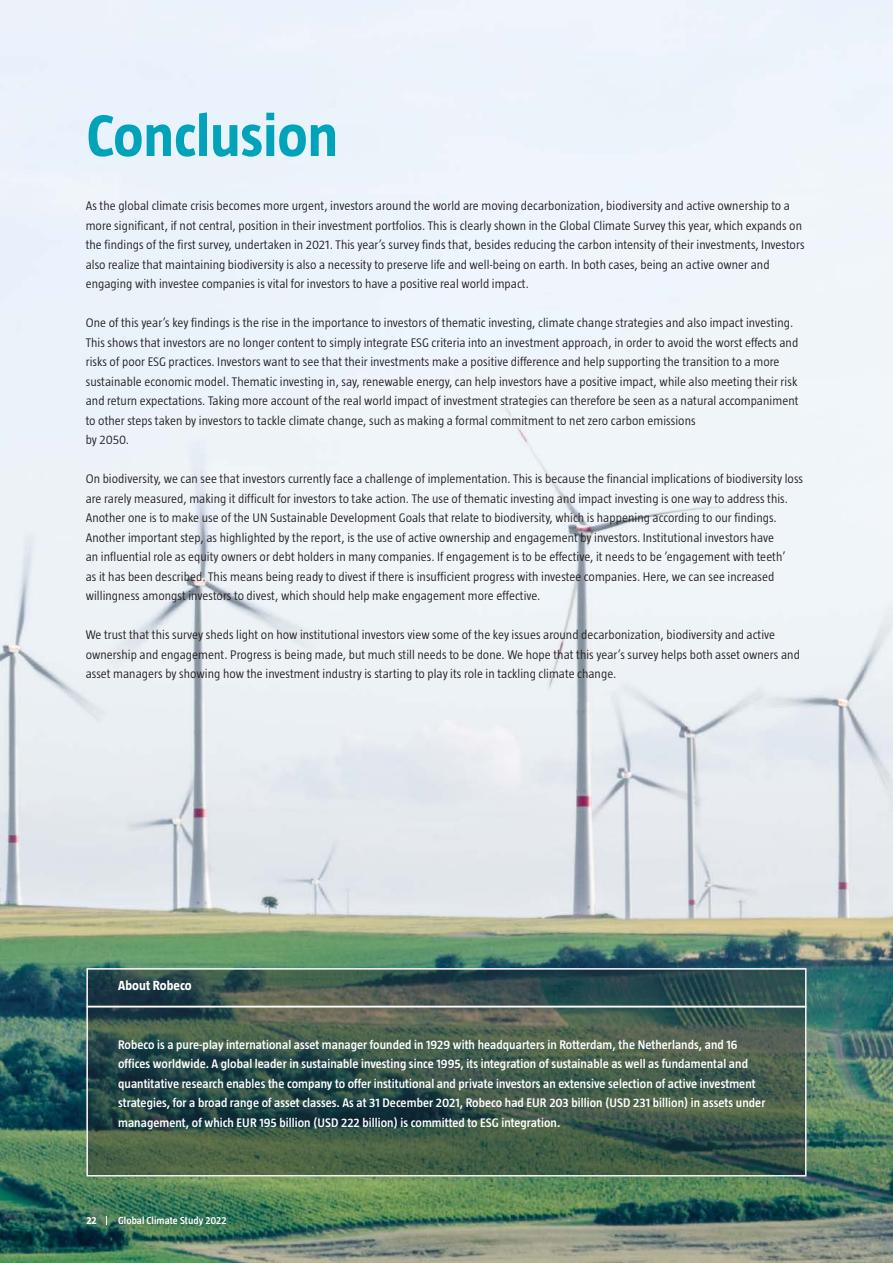
<style>
.page{position:relative;width:893px;height:1263px;background:#fff}
.page>*{position:absolute;margin:0;border:0;box-sizing:border-box;transform-origin:0 0}
._08-heading_short_le{font:700 60px "Taz";color:#00a3b9}
._02-body_text{font:700 13.5px "Taz";letter-spacing:.005em;color:#fff}
._02-body_text-2{font:300 12.75px/19.5px "Taz";letter-spacing:.005em;color:#231f20}
._02-body_text-3{font:600 12.75px/19.5px "Taz";letter-spacing:.005em;color:#fff}
.t1{font:600 10.5px "Taz";letter-spacing:.005em;color:#fff}
.t2{font:700 10.5px "Taz";color:#fff}
</style>
<div class="page">
<img style="left:0;top:0;width:893px;height:1263px">
<svg style="left:86px;top:1008px;width:721px;height:169px;background:#40594b"></svg>
<svg style="left:86px;top:967px;width:721px;height:41px;background:#445d5c"></svg>
<p class="_08-heading_short_le" style="left:86px;top:102px;width:253px">Conclusion</p>
<p class="_02-body_text-2" style="left:86px;top:196px;width:720px">As the global climate crisis becomes more urgent, investors around the world are moving decarbonization, biodiversity and active ownership to a more significant, if not central, position in their investment portfolios. This is clearly shown in the Global Climate Survey this year, which expands on the findings of the first survey, undertaken in 2021. This year’s survey finds that, besides reducing the carbon intensity of their investments, Investors also realize that maintaining biodiversity is also a necessity to preserve life and well-being on earth. In both cases, being an active owner and engaging with investee companies is vital for investors to have a positive real world impact.</p>
<p class="_02-body_text-2" style="left:86px;top:313px;width:714px">One of this year’s key findings is the rise in the importance to investors of thematic investing, climate change strategies and also impact investing.<br>This shows that investors are no longer content to simply integrate ESG criteria into an investment approach, in order to avoid the worst effects and risks of poor ESG practices. Investors want to see that their investments make a positive difference and help supporting the transition to a more sustainable economic model. Thematic investing in, say, renewable energy, can help investors have a positive impact, while also meeting their risk and return expectations. Taking more account of the real world impact of investment strategies can therefore be seen as a natural accompaniment to other steps taken by investors to tackle climate change, such as making a formal commitment to net zero carbon emissions</p>
<p class="_02-body_text-2" style="left:86px;top:430px;width:45px">by 2050.</p>
<p class="_02-body_text-2" style="left:86px;top:469px;width:719px">On biodiversity, we can see that investors currently face a challenge of implementation. This is because the financial implications of biodiversity loss are rarely measured, making it difficult for investors to take action. The use of thematic investing and impact investing is one way to address this.<br>Another one is to make use of the UN Sustainable Development Goals that relate to biodiversity, which is happening according to our findings.</p>
<p class="_02-body_text-2" style="left:86px;top:527px;width:701px">Another important step, as highlighted by the report, is the use of active ownership and engagement by investors. Institutional investors have an influential role as equity owners or debt holders in many companies. If engagement is to be effective, it needs to be ‘engagement with teeth’ as it has been described. This means being ready to divest if there is insufficient progress with investee companies. Here, we can see increased willingness amongst investors to divest, which should help make engagement more effective.</p>
<p class="_02-body_text-2" style="left:86px;top:625px;width:716px">We trust that this survey sheds light on how institutional investors view some of the key issues around decarbonization, biodiversity and active ownership and engagement. Progress is being made, but much still needs to be done. We hope that this year’s survey helps both asset owners and asset managers by showing how the investment industry is starting to play its role in tackling climate change.</p>
<p class="_02-body_text" style="left:118px;top:978px;width:75px">About Robeco</p>
<p class="_02-body_text-3" style="left:118px;top:1034px;width:649px">Robeco is a pure-play international asset manager founded in 1929 with headquarters in Rotterdam, the Netherlands, and 16 offices worldwide. A global leader in sustainable investing since 1995, its integration of sustainable as well as fundamental and quantitative research enables the company to offer institutional and private investors an extensive selection of active investment strategies, for a broad range of asset classes. As at 31 December 2021, Robeco had EUR 203 billion (USD 231 billion) in assets under management, of which EUR 195 billion (USD 222 billion) is committed to ESG integration.</p>
<p class="t2" style="left:86px;top:1215px;width:12px">22</p>
<p class="t1" style="left:118px;top:1215px;width:110px">Global Climate Study 2022</p>
</div>
